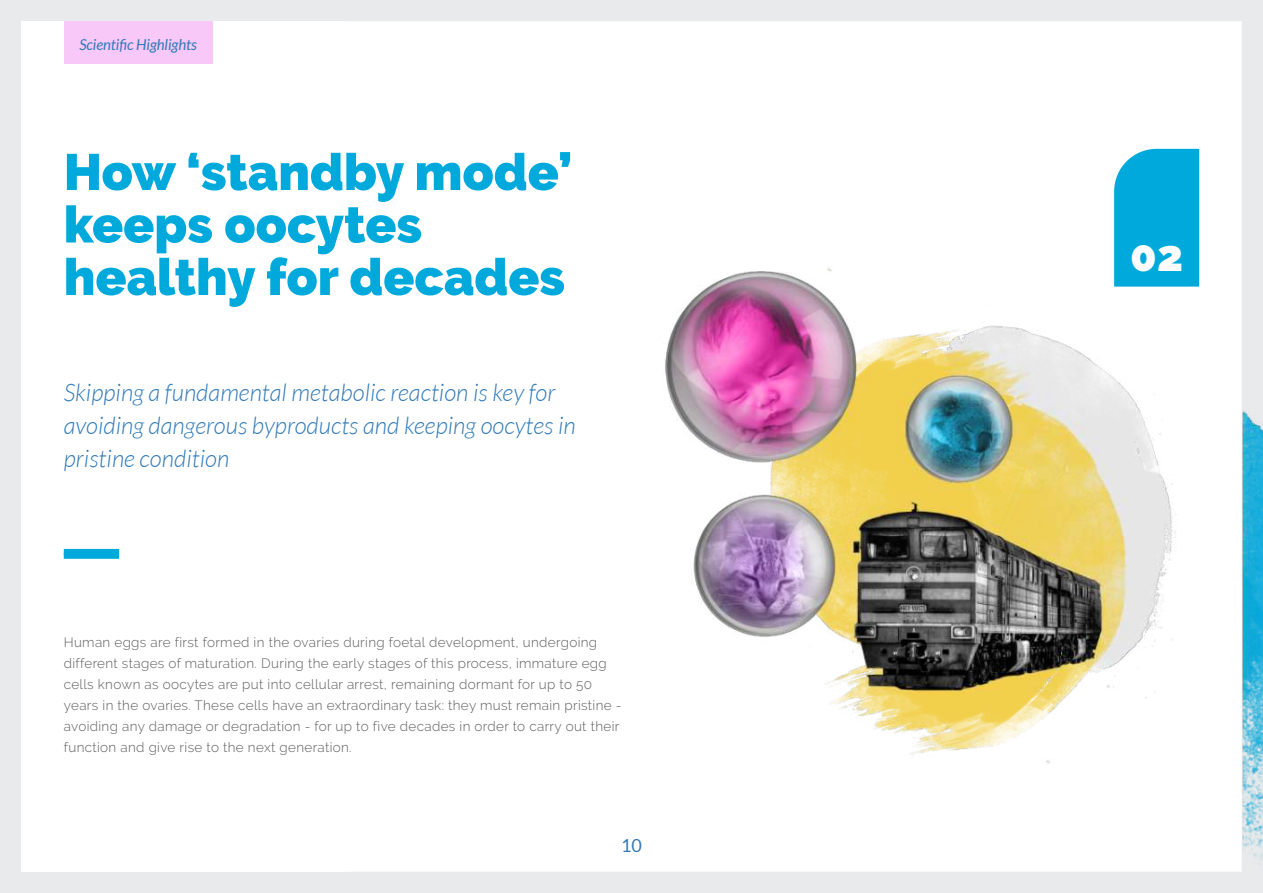
<style>
.page{position:relative;width:1263px;height:893px;background:#e9eaeb}
.page>*{position:absolute;margin:0;border:0;box-sizing:border-box;transform-origin:0 0}
.t1{font:900 51px/52.5px "Raleway";color:#00a9db}
.t2{font:900 43.5px "Raleway";color:#fff}
.t3{font:italic 300 24px/33px "Lato";color:#327ab7}
.t4{font:18px "Lato";color:#327ab7}
.t5{font:italic 15px "Lato";letter-spacing:-.01em;color:#327ab7}
.t6{font:300 13.5px/21px "Raleway";letter-spacing:.025em;color:#5d5e5e}
</style>
<div class="page">
<img style="left:24px;top:7px;width:1239px;height:886px">
<div style="left:21px;top:21px;width:324px;height:851px;background:#fff"></div>
<div style="left:64px;top:549px;width:55px;height:6px;background:#00a9db"></div>
<div style="left:1114px;top:149px;width:85px;height:138px;background:#00a9db"></div>
<div style="left:64px;top:553px;width:55px;height:6px;background:#00a9db"></div>
<div style="left:64px;top:21px;width:149px;height:43px;background:#f8c9f8"></div>
<p class="t5" style="left:79px;top:37px;width:119px">Scientific Highlights</p>
<h1 class="t1" style="left:64px;top:146px;width:510px">How ‘standby mode’ keeps oocytes healthy for decades</h1>
<h3 class="t3" style="left:64px;top:377px;width:513px">Skipping a fundamental metabolic reaction is key for avoiding dangerous byproducts and keeping oocytes in pristine condition</h3>
<p class="t6" style="left:64px;top:632px;width:559px">Human eggs are first formed in the ovaries during foetal development, undergoing different stages of maturation. During the early stages of this process, immature egg cells known as oocytes are put into cellular arrest, remaining dormant for up to 50 years in the ovaries. These cells have an extraordinary task: they must remain pristine - avoiding any damage or degradation - for up to five decades in order to carry out their function and give rise to the next generation.</p>
<h3 class="t4" style="left:621px;top:836px;width:22px">10</h3>
<h2 class="t2" style="left:1130px;top:231px;width:54px">02</h2>
</div>
